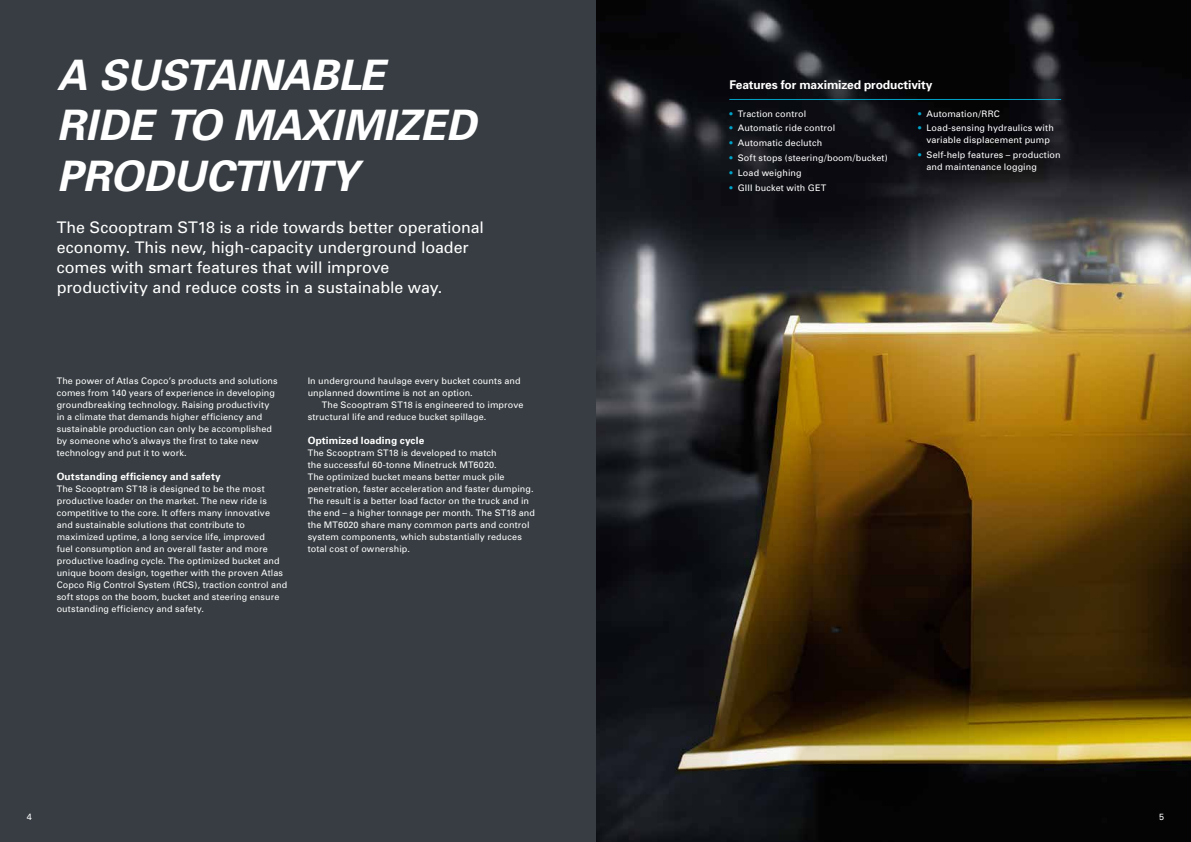
<style>
.page{position:relative;width:1191px;height:842px;background:#fff}
.page>*{position:absolute;margin:0;border:0;box-sizing:border-box;transform-origin:0 0}
.t1{font:italic 700 42px/50.4px "Univers";letter-spacing:-.015em;color:#fff}
.t2{font:16px/20px "Univers";letter-spacing:-.005em;color:#fff}
.t3{font:700 12px "Univers";letter-spacing:-.01em;color:#fff}
.t4{font:700 10px "Univers";letter-spacing:.015em;color:#fff}
.t5{font:9px/12px "Univers";letter-spacing:.01em;color:#fff}
.t6{font:9px "Univers LT Std";color:#fff}
.s1{font-family:"Univers LT Std";color:#00a3c9}
</style>
<div class="page">
<img style="left:595px;top:0;width:596px;height:842px">
<div style="left:0;top:0;width:595px;height:842px;background:#373d42"></div>
<hr style="left:729px;top:99px;width:332px;height:1px;background:#00a3c9">
<h1 class="t1" style="left:57px;top:50px;width:421px">A SUSTAINABLE<br>RIDE TO MAXIMIZED<br>PRODUCTIVITY</h1>
<h2 class="t2" style="left:57px;top:217px;width:429px">The Scooptram ST18 is a ride towards better operational economy. This new, high-capacity underground loader comes with smart features that will improve productivity and reduce costs in a sustainable way.</h2>
<p class="t5" style="left:57px;top:375px;width:222px">The power of Atlas Copco’s products and solutions comes from 140 years of experience in developing groundbreaking technology. Raising productivity in a climate that demands higher efficiency and sustainable production can only be accomplished by someone who’s always the first to take new technology and put it to work.</p>
<p class="t4" style="left:57px;top:470px;width:166px">Outstanding efficiency and safety</p>
<p class="t5" style="left:57px;top:483px;width:232px">The Scooptram ST18 is designed to be the most productive loader on the market. The new ride is competitive to the core. It offers many innovative and sustainable solutions that contribute to maximized uptime, a long service life, improved<br>fuel consumption and an overall faster and more productive loading cycle. The optimized bucket and unique boom design, together with the proven Atlas Copco Rig Control System (RCS), traction control and soft stops on the boom, bucket and steering ensure outstanding efficiency and safety.</p>
<p class="t5" style="left:308px;top:374px;width:214px">In underground haulage every bucket counts and unplanned downtime is not an option.</p>
<p class="t5" style="left:308px;top:398px;width:217px;text-indent:14px">The Scooptram ST18 is engineered to improve structural life and reduce bucket spillage.</p>
<p class="t4" style="left:308px;top:434px;width:118px">Optimized loading cycle</p>
<p class="t5" style="left:308px;top:447px;width:229px">The Scooptram ST18 is developed to match<br>the successful 60-tonne Minetruck MT6020.<br>The optimized bucket means better muck pile penetration, faster acceleration and faster dumping.<br>The result is a better load factor on the truck and in the end – a higher tonnage per month. The ST18 and the MT6020 share many common parts and control system components, which substantially reduces total cost of ownership.</p>
<h3 class="t3" style="left:729px;top:78px;width:205px">Features for maximized productivity</h3>
<p class="t5" style="left:729px;top:107px;width:78px"><span class="s1">•</span> Traction control</p>
<p class="t5" style="left:729px;top:122px;width:107px"><span class="s1">•</span> Automatic ride control</p>
<p class="t5" style="left:729px;top:137px;width:94px"><span class="s1">•</span> Automatic declutch</p>
<p class="t5" style="left:729px;top:152px;width:160px"><span class="s1">•</span> Soft stops (steering/boom/bucket)</p>
<p class="t5" style="left:729px;top:167px;width:74px"><span class="s1">•</span> Load weighing</p>
<p class="t5" style="left:729px;top:182px;width:98px"><span class="s1">•</span> GIII bucket with GET</p>
<p class="t5" style="left:918px;top:107px;width:83px"><span class="s1">•</span> Automation/RRC</p>
<p class="t5" style="left:918px;top:122px;width:137px;text-align:center"><span class="s1">•</span> Load-sensing hydraulics with variable displacement pump</p>
<p class="t5" style="left:926px;top:149px;width:136px;text-indent:-9px"><span class="s1">•</span> Self-help features – production and maintenance logging</p>
<p class="t6" style="left:27px;top:812px;width:7px">4</p>
<p class="t6" style="left:1159px;top:812px;width:7px">5</p>
</div>
